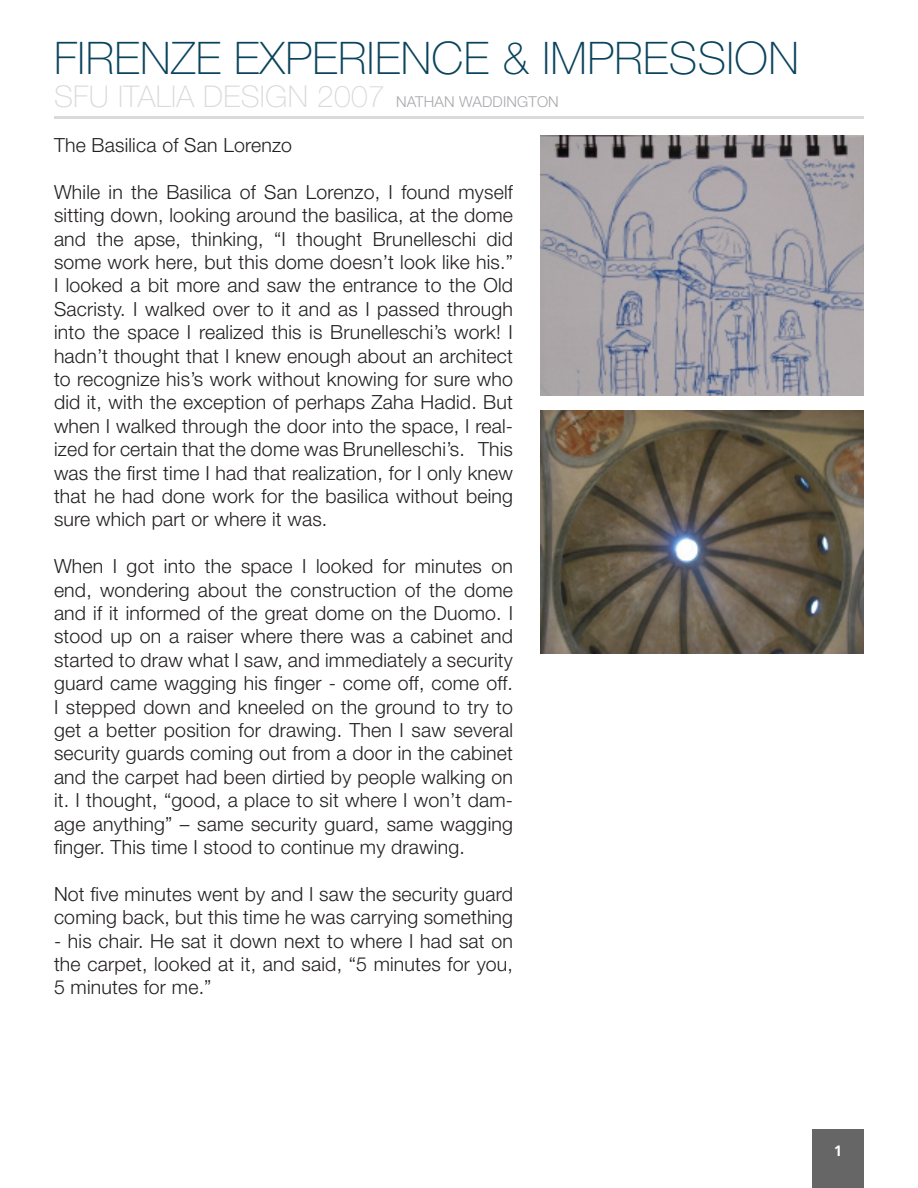
<style>
.page{position:relative;width:918px;height:1188px;background:#fff}
.page>*{position:absolute;margin:0;border:0;box-sizing:border-box;transform-origin:0 0}
.t1{font:100 45px "Helvetica Neue LT Std";letter-spacing:.01em;color:#09435c}
.t2{font:100 30px "Helvetica Neue LT Std";letter-spacing:.01em;color:#d9dadc}
.t3{font:300 19.5px/23.4px "Helvetica Neue LT Std";letter-spacing:.01em;color:#231f20;text-align:justify}
.t4{font:300 15px "Helvetica Neue LT Std";letter-spacing:.01em;color:#a8a9ad}
</style>
<div class="page">
<div style="left:812px;top:1130px;width:52px;height:58px;background:#666"></div>
<hr style="left:54px;top:117px;width:810px;height:2px;background:#d9dadc">
<img style="left:540px;top:135px;width:324px;height:261px">
<img style="left:540px;top:411px;width:324px;height:243px">
<p class="t1" style="left:54px;top:32px;width:746px">FIRENZE EXPERIENCE &amp; IMPRESSION</p>
<p class="t2" style="left:54px;top:79px;width:332px">SFU ITALIA DESIGN 2007</p>
<p class="t4" style="left:396px;top:92px;width:164px">NATHAN WADDINGTON</p>
<p class="t3" style="left:54px;top:133px;width:240px">The Basilica of San Lorenzo</p>
<p class="t3" style="left:54px;top:180px;width:461px">While in the Basilica of San Lorenzo, I found myself sitting down, looking around the basilica, at the dome and the apse, thinking, “I thought Brunelleschi did some work here, but this dome doesn’t look like his.” I looked a bit more and saw the entrance to the Old Sacristy. I walked over to it and as I passed through into the space I realized this is Brunelleschi’s work! I hadn’t thought that I knew enough about an architect to recognize his’s work without knowing for sure who did it, with the exception of perhaps Zaha Hadid. But when I walked through the door into the space, I real&shy;ized for certain that the dome was Brunelleschi’s. This was the first time I had that realization, for I only knew that he had done work for the basilica without being sure which part or where it was.</p>
<p class="t3" style="left:54px;top:554px;width:461px">When I got into the space I looked for minutes on end, wondering about the construction of the dome and if it informed of the great dome on the Duomo. I stood up on a raiser where there was a cabinet and started to draw what I saw, and immediately a security guard came wagging his finger - come off, come off.<br>I stepped down and kneeled on the ground to try to get a better position for drawing. Then I saw several security guards coming out from a door in the cabinet and the carpet had been dirtied by people walking on it. I thought, “good, a place to sit where I won’t dam&shy;age anything” – same security guard, same wagging finger. This time I stood to continue my drawing.</p>
<p class="t3" style="left:54px;top:882px;width:461px">Not five minutes went by and I saw the security guard coming back, but this time he was carrying something</p>
<p class="t3" style="left:54px;top:928px;width:461px">- his chair. He sat it down next to where I had sat on the carpet, looked at it, and said, “5 minutes for you, 5 minutes for me.”</p>
</div>
